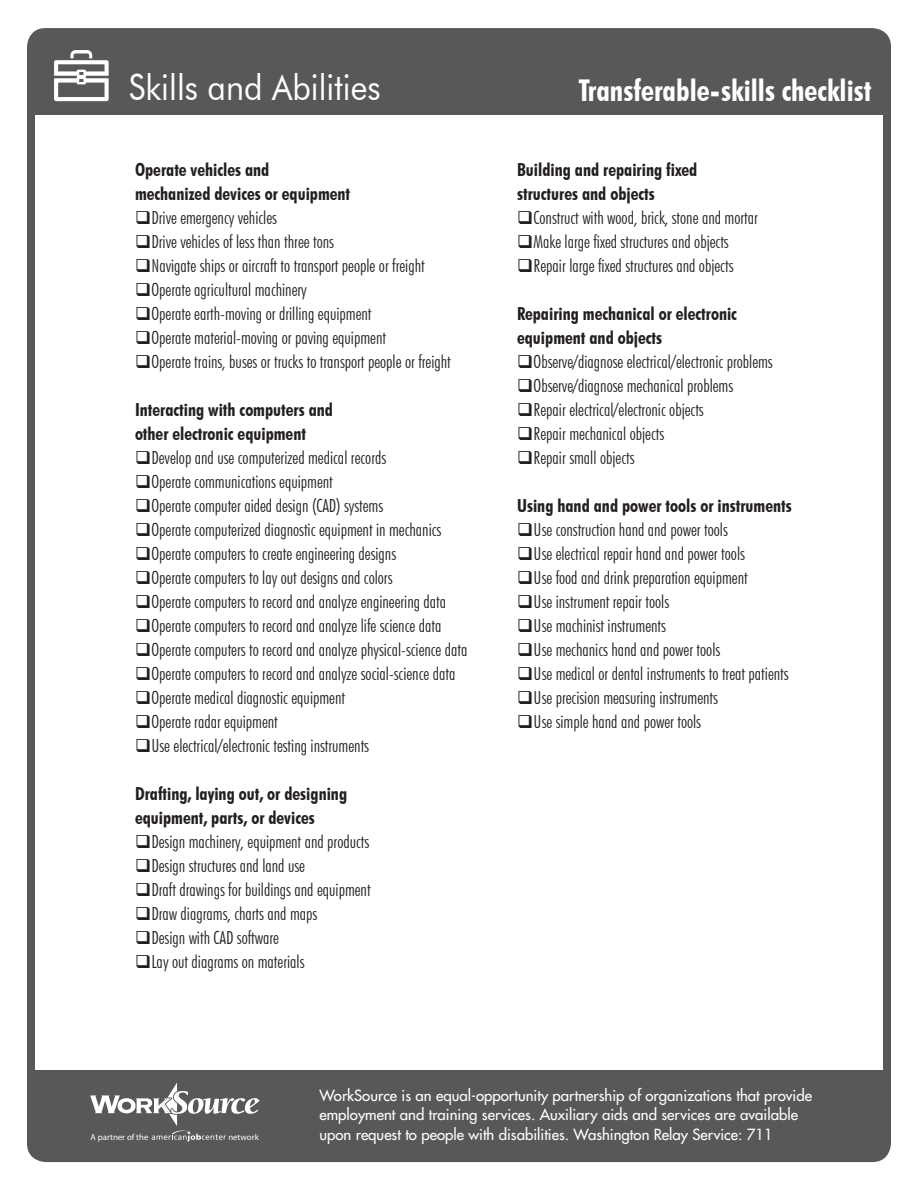
<style>
.page{position:relative;width:918px;height:1188px;background:#fff}
.page>*{position:absolute;margin:0;border:0;box-sizing:border-box;transform-origin:0 0}
.t1{font:36px "Futura BT";color:#fff;scale:.9 1}
.t2{font:700 condensed 30px "Futura BT";color:#fff}
.List_Text__Left_with{font:300 condensed 18px "Futura BT";color:#231f20}
.List_Text_Category{font:700 condensed 18px/24px "Futura BT";color:#231f20}
.t3{font:15px/19.5px "Futura";color:#fff}
.t4{font:8.7px "Myriad Pro";color:#fff}
</style>
<div class="page">
<div style="left:28px;top:29px;width:862px;height:1132px;background:#57585a;border-radius:18px"></div>
<div style="left:35px;top:115px;width:848px;height:955px;background:#fff"></div>
<svg style="left:90px;top:1083px;width:170px;height:59px"></svg>
<svg style="left:54px;top:50px;width:55px;height:51px"></svg>
<h1 class="t1" style="left:129px;top:66px;width:281px">Skills and Abilities</h1>
<p class="List_Text_Category" style="left:135px;top:157px;width:217px">Operate vehicles and<br>mechanized devices or equipment</p>
<p class="List_Text__Left_with" style="left:152px;top:206px;width:127px">Drive emergency vehicles</p>
<p class="List_Text__Left_with" style="left:152px;top:230px;width:184px">Drive vehicles of less than three tons</p>
<p class="List_Text__Left_with" style="left:152px;top:254px;width:275px">Navigate ships or aircraft to transport people or freight</p>
<p class="List_Text__Left_with" style="left:152px;top:278px;width:157px">Operate agricultural machinery</p>
<p class="List_Text__Left_with" style="left:152px;top:302px;width:221px">Operate earth-moving or drilling equipment</p>
<p class="List_Text__Left_with" style="left:152px;top:326px;width:236px">Operate material-moving or paving equipment</p>
<p class="List_Text__Left_with" style="left:152px;top:350px;width:301px">Operate trains, buses or trucks to transport people or freight</p>
<p class="List_Text_Category" style="left:135px;top:397px;width:200px">Interacting with computers and other electronic equipment</p>
<p class="List_Text__Left_with" style="left:152px;top:446px;width:236px">Develop and use computerized medical records</p>
<p class="List_Text__Left_with" style="left:152px;top:470px;width:183px">Operate communications equipment</p>
<p class="List_Text__Left_with" style="left:152px;top:494px;width:233px">Operate computer aided design (CAD) systems</p>
<p class="List_Text__Left_with" style="left:152px;top:518px;width:291px">Operate computerized diagnostic equipment in mechanics</p>
<p class="List_Text__Left_with" style="left:152px;top:542px;width:246px">Operate computers to create engineering designs</p>
<p class="List_Text__Left_with" style="left:152px;top:566px;width:242px">Operate computers to lay out designs and colors</p>
<p class="List_Text__Left_with" style="left:152px;top:590px;width:296px">Operate computers to record and analyze engineering data</p>
<p class="List_Text__Left_with" style="left:152px;top:614px;width:291px">Operate computers to record and analyze life science data</p>
<p class="List_Text__Left_with" style="left:152px;top:638px;width:318px">Operate computers to record and analyze physical-science data</p>
<p class="List_Text__Left_with" style="left:152px;top:662px;width:305px">Operate computers to record and analyze social-science data</p>
<p class="List_Text__Left_with" style="left:152px;top:686px;width:195px">Operate medical diagnostic equipment</p>
<p class="List_Text__Left_with" style="left:152px;top:710px;width:128px">Operate radar equipment</p>
<p class="List_Text__Left_with" style="left:152px;top:734px;width:219px">Use electrical/electronic testing instruments</p>
<p class="List_Text_Category" style="left:135px;top:781px;width:214px">Drafting, laying out, or designing equipment, parts, or devices</p>
<p class="List_Text__Left_with" style="left:152px;top:830px;width:219px">Design machinery, equipment and products</p>
<p class="List_Text__Left_with" style="left:152px;top:854px;width:155px">Design structures and land use</p>
<p class="List_Text__Left_with" style="left:152px;top:878px;width:221px">Draft drawings for buildings and equipment</p>
<p class="List_Text__Left_with" style="left:152px;top:902px;width:167px">Draw diagrams, charts and maps</p>
<p class="List_Text__Left_with" style="left:152px;top:926px;width:129px">Design with CAD software</p>
<p class="List_Text__Left_with" style="left:152px;top:950px;width:154px">Lay out diagrams on materials</p>
<p class="t2" style="left:578px;top:72px;width:295px">Transferable-skills checklist</p>
<p class="List_Text_Category" style="left:517px;top:158px;width:182px">Building and repairing fixed structures and objects</p>
<p class="List_Text__Left_with" style="left:534px;top:207px;width:226px">Construct with wood, brick, stone and mortar</p>
<p class="List_Text__Left_with" style="left:534px;top:231px;width:197px">Make large fixed structures and objects</p>
<p class="List_Text__Left_with" style="left:534px;top:255px;width:201px">Repair large fixed structures and objects</p>
<p class="List_Text_Category" style="left:517px;top:302px;width:221px">Repairing mechanical or electronic equipment and objects</p>
<p class="List_Text__Left_with" style="left:534px;top:351px;width:241px">Observe/diagnose electrical/electronic problems</p>
<p class="List_Text__Left_with" style="left:534px;top:375px;width:201px">Observe/diagnose mechanical problems</p>
<p class="List_Text__Left_with" style="left:534px;top:399px;width:172px">Repair electrical/electronic objects</p>
<p class="List_Text__Left_with" style="left:534px;top:423px;width:132px">Repair mechanical objects</p>
<p class="List_Text__Left_with" style="left:534px;top:447px;width:102px">Repair small objects</p>
<p class="List_Text_Category" style="left:517px;top:494px;width:276px">Using hand and power tools or instruments</p>
<p class="List_Text__Left_with" style="left:534px;top:519px;width:196px">Use construction hand and power tools</p>
<p class="List_Text__Left_with" style="left:534px;top:543px;width:213px">Use electrical repair hand and power tools</p>
<p class="List_Text__Left_with" style="left:534px;top:567px;width:216px">Use food and drink preparation equipment</p>
<p class="List_Text__Left_with" style="left:534px;top:591px;width:137px">Use instrument repair tools</p>
<p class="List_Text__Left_with" style="left:534px;top:615px;width:134px">Use machinist instruments</p>
<p class="List_Text__Left_with" style="left:534px;top:639px;width:188px">Use mechanics hand and power tools</p>
<p class="List_Text__Left_with" style="left:534px;top:663px;width:257px">Use medical or dental instruments to treat patients</p>
<p class="List_Text__Left_with" style="left:534px;top:687px;width:186px">Use precision measuring instruments</p>
<p class="List_Text__Left_with" style="left:534px;top:711px;width:169px">Use simple hand and power tools</p>
<p class="t4" style="left:91px;top:1132px;width:59px">A partner of the</p>
<p class="t4" style="left:228px;top:1132px;width:32px">network</p>
<p class="t3" style="left:319px;top:1086px;width:494px">WorkSource is an equal-opportunity partnership of organizations that provide employment and training services. Auxiliary aids and services are available upon request to people with disabilities. Washington Relay Service: 711</p>
</div>
